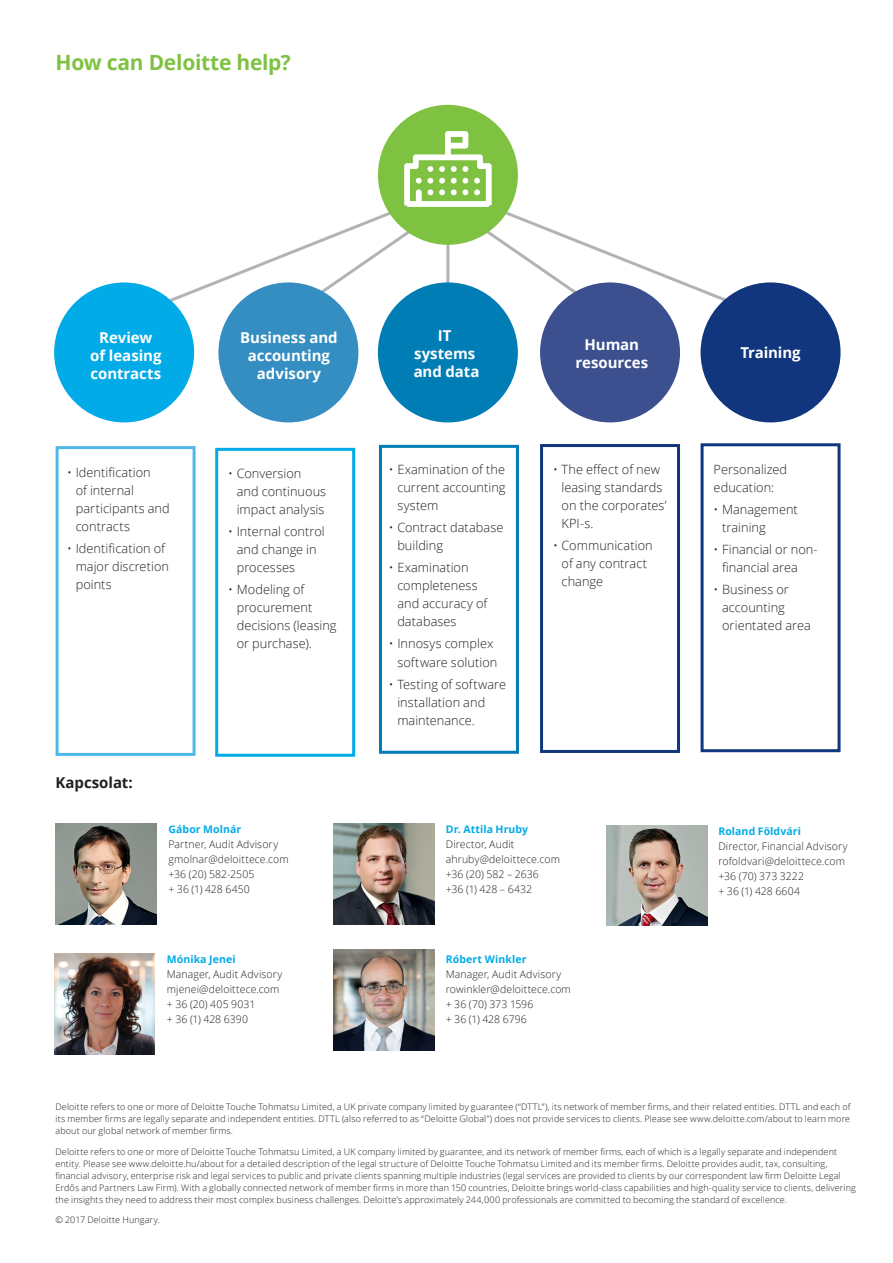
<style>
.page{position:relative;width:893px;height:1263px;background:#fff}
.page>*{position:absolute;margin:0;border:0;box-sizing:border-box;transform-origin:0 0}
.Subhead_A__8_5_12pt{font:700 21px "Open Sans";letter-spacing:-.015em;color:#7fc241}
.t1{font:700 15px/18px "Open Sans";letter-spacing:-.005em;color:#fff;text-align:center}
.Subhead_A__8_5_12pt-2{font:700 15px "Open Sans";color:#231f20}
.Body_copy__8_5_12pt{font:300 12.75px/18px "Open Sans";letter-spacing:.005em;color:#231f20}
.Body_copy__8_5_12pt-2{font:300 10.5px "Open Sans";letter-spacing:.01em;color:#231f20}
.Subhead_A__8_5_12pt-3{font:700 10.5px "Open Sans";letter-spacing:.01em;color:#00abe7}
.Body_copy__8_5_12pt-3{font:300 10.5px "Open Sans";letter-spacing:-.01em;color:#231f20}
.t2{font:300 9px/12px "Open Sans";letter-spacing:.015em;color:#231f20;text-align:justify}
</style>
<div class="page">
<svg style="left:170px;top:216px;width:557px;height:88px"></svg>
<svg style="left:378px;top:105px;width:140px;height:140px"></svg>
<div style="left:54px;top:282px;width:140px;height:140px;background:#00abe7;border-radius:50%"></div>
<div style="left:218px;top:282px;width:140px;height:140px;background:#348ec1;border-radius:50%"></div>
<div style="left:540px;top:282px;width:140px;height:140px;background:#3c508f;border-radius:50%"></div>
<div style="left:701px;top:282px;width:139px;height:140px;background:#11367e;border-radius:50%"></div>
<div style="left:540px;top:444px;width:140px;height:309px;border:3px solid #11367e"></div>
<div style="left:701px;top:443px;width:139px;height:309px;border:3px solid #11367e"></div>
<div style="left:215px;top:448px;width:140px;height:309px;border:3px solid #00abe7"></div>
<div style="left:379px;top:445px;width:140px;height:309px;border:3px solid #007db5"></div>
<div style="left:56px;top:446px;width:140px;height:310px;border:3px solid #4eb9e9"></div>
<div style="left:378px;top:282px;width:140px;height:140px;background:#007db5;border-radius:50%"></div>
<img style="left:56px;top:823px;width:100px;height:101px">
<img style="left:334px;top:823px;width:101px;height:101px">
<img style="left:54px;top:953px;width:101px;height:101px">
<img style="left:334px;top:950px;width:101px;height:100px">
<img style="left:607px;top:825px;width:100px;height:101px">
<p class="Subhead_A__8_5_12pt" style="left:56px;top:48px;width:237px">How can Deloitte help?</p>
<p class="t1" style="left:438px;top:326px;width:15px">IT</p>
<p class="t1" style="left:414px;top:344px;width:63px">systems</p>
<p class="t1" style="left:414px;top:362px;width:67px">and data</p>
<p class="t1" style="left:90px;top:328px;width:73px">Review of leasing contracts</p>
<p class="t1" style="left:240px;top:328px;width:99px">Business and accounting advisory</p>
<p class="t1" style="left:575px;top:335px;width:74px">Human resources</p>
<p class="t1" style="left:740px;top:343px;width:62px">Training</p>
<p class="Body_copy__8_5_12pt" style="left:76px;top:463px;width:95px;text-indent:-9px">• Identification<br>of internal participants and contracts</p>
<p class="Body_copy__8_5_12pt" style="left:76px;top:539px;width:95px;text-indent:-9px">• Identification of major discretion points</p>
<p class="Subhead_A__8_5_12pt-2" style="left:56px;top:772px;width:79px">Kapcsolat:</p>
<p class="Body_copy__8_5_12pt" style="left:237px;top:464px;width:91px;text-indent:-9px">• Conversion and continuous impact analysis</p>
<p class="Body_copy__8_5_12pt" style="left:237px;top:522px;width:89px;text-indent:-9px">• Internal control and change in processes</p>
<p class="Body_copy__8_5_12pt" style="left:237px;top:580px;width:101px;text-indent:-9px">• Modeling of procurement decisions (leasing or purchase).</p>
<p class="Subhead_A__8_5_12pt-3" style="left:168px;top:822px;width:74px">Gábor Molnár</p>
<p class="Body_copy__8_5_12pt-2" style="left:168px;top:837px;width:111px">Partner, Audit Advisory</p>
<p class="Body_copy__8_5_12pt-2" style="left:168px;top:852px;width:122px">gmolnar@deloittece.com</p>
<p class="Body_copy__8_5_12pt-2" style="left:168px;top:867px;width:88px">+36 (20) 582-2505</p>
<p class="Body_copy__8_5_12pt-2" style="left:168px;top:882px;width:83px">+ 36 (1) 428 6450</p>
<p class="Subhead_A__8_5_12pt-3" style="left:167px;top:952px;width:70px">Mónika Jenei</p>
<p class="Body_copy__8_5_12pt-2" style="left:167px;top:967px;width:117px">Manager, Audit Advisory</p>
<p class="Body_copy__8_5_12pt-2" style="left:167px;top:982px;width:114px">mjenei@deloittece.com</p>
<p class="Body_copy__8_5_12pt-2" style="left:167px;top:997px;width:90px">+ 36 (20) 405 9031</p>
<p class="Body_copy__8_5_12pt-2" style="left:167px;top:1012px;width:83px">+ 36 (1) 428 6390</p>
<p class="Body_copy__8_5_12pt" style="left:397px;top:460px;width:110px;text-align:justify;text-indent:-9px">• Examination of the current accounting system</p>
<p class="Body_copy__8_5_12pt" style="left:397px;top:518px;width:108px;text-indent:-9px">• Contract database building</p>
<p class="Body_copy__8_5_12pt" style="left:397px;top:558px;width:92px;text-indent:-9px">• Examination completeness and accuracy of databases</p>
<p class="Body_copy__8_5_12pt" style="left:397px;top:634px;width:102px;text-indent:-9px">• Innosys complex software solution</p>
<p class="Body_copy__8_5_12pt" style="left:397px;top:675px;width:110px;text-indent:-9px">• Testing of software installation and maintenance.</p>
<p class="Body_copy__8_5_12pt" style="left:562px;top:460px;width:107px;text-indent:-9px">• The effect of new leasing standards on the corporates’<br>KPI-s.</p>
<p class="Body_copy__8_5_12pt" style="left:562px;top:536px;width:93px;text-indent:-9px">• Communication of any contract change</p>
<p class="Subhead_A__8_5_12pt-3" style="left:446px;top:822px;width:84px">Dr. Attila Hruby</p>
<p class="Body_copy__8_5_12pt-2" style="left:446px;top:837px;width:70px">Director, Audit</p>
<p class="Body_copy__8_5_12pt-2" style="left:446px;top:852px;width:116px">ahruby@deloittece.com</p>
<p class="Body_copy__8_5_12pt-2" style="left:446px;top:867px;width:95px">+36 (20) 582 – 2636</p>
<p class="Body_copy__8_5_12pt-2" style="left:446px;top:882px;width:88px">+36 (1) 428 – 6432</p>
<p class="Subhead_A__8_5_12pt-3" style="left:446px;top:952px;width:82px">Róbert Winkler</p>
<p class="Body_copy__8_5_12pt-2" style="left:446px;top:967px;width:117px">Manager, Audit Advisory</p>
<p class="Body_copy__8_5_12pt-2" style="left:446px;top:982px;width:127px">rowinkler@deloittece.com</p>
<p class="Body_copy__8_5_12pt-3" style="left:446px;top:997px;width:89px">+ 36 (70) 373 1596</p>
<p class="Body_copy__8_5_12pt-2" style="left:446px;top:1012px;width:83px">+ 36 (1) 428 6796</p>
<p class="Body_copy__8_5_12pt" style="left:714px;top:460px;width:75px">Personalized education:</p>
<p class="Body_copy__8_5_12pt" style="left:722px;top:500px;width:77px;text-indent:-9px">• Management training</p>
<p class="Body_copy__8_5_12pt" style="left:722px;top:540px;width:97px;text-indent:-9px">• Financial or non&shy;financial area</p>
<p class="Body_copy__8_5_12pt" style="left:722px;top:580px;width:90px;text-indent:-9px">• Business or accounting orientated area</p>
<p class="Subhead_A__8_5_12pt-3" style="left:718px;top:824px;width:84px">Roland Földvári</p>
<p class="Body_copy__8_5_12pt-2" style="left:718px;top:839px;width:131px">Director, Financial Advisory</p>
<p class="Body_copy__8_5_12pt-2" style="left:718px;top:854px;width:128px">rofoldvari@deloittece.com</p>
<p class="Body_copy__8_5_12pt-2" style="left:718px;top:869px;width:87px">+36 (70) 373 3222</p>
<p class="Body_copy__8_5_12pt-2" style="left:718px;top:884px;width:83px">+ 36 (1) 428 6604</p>
<p class="t2" style="left:55px;top:1100px;width:796px">Deloitte refers to one or more of Deloitte Touche Tohmatsu Limited, a UK private company limited by guarantee (“DTTL”), its network of member firms, and their related entities. DTTL and each of its member firms are legally separate and independent entities. DTTL (also referred to as “Deloitte Global”) does not provide services to clients. Please see www.deloitte.com/about to learn more about our global network of member firms.</p>
<p class="t2" style="left:55px;top:1145px;width:802px;text-align:left">Deloitte refers to one or more of Deloitte Touche Tohmatsu Limited, a UK company limited by guarantee, and its network of member firms, each of which is a legally separate and independent entity. Please see www.deloitte.hu/about for a detailed description of the legal structure of Deloitte Touche Tohmatsu Limited and its member firms. Deloitte provides audit, tax, consulting, financial advisory, enterprise risk and legal services to public and private clients spanning multiple industries (legal services are provided to clients by our correspondent law firm Deloitte Legal Erdős and Partners Law Firm). With a globally connected network of member firms in more than 150 countries, Deloitte brings world-class capabilities and high-quality service to clients, delivering the insights they need to address their most complex business challenges. Deloitte’s approximately 244,000 professionals are committed to becoming the standard of excellence.</p>
<p class="t2" style="left:55px;top:1213px;width:106px">© 2017 Deloitte Hungary.</p>
</div>
